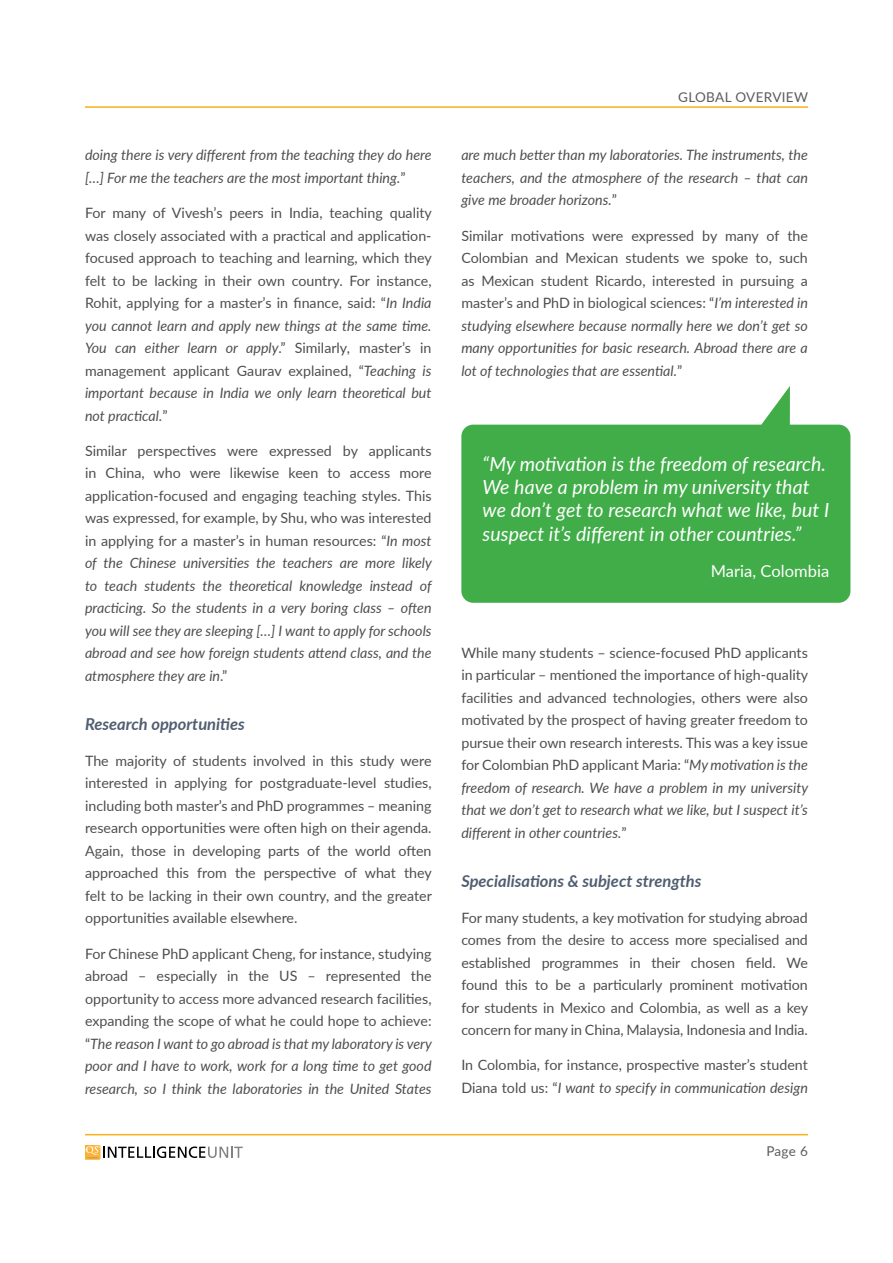
<style>
.page{position:relative;width:893px;height:1263px;background:#fff}
.page>*{position:absolute;margin:0;border:0;box-sizing:border-box;transform-origin:0 0}
.t1{font:italic 19.5px/23.4px "Lato";letter-spacing:.005em;color:#fff}
.t2{font:italic 700 16.5px "Lato";color:#505e71}
.t3{font:16.5px "Lato";letter-spacing:.005em;color:#fff}
.t4{font:14.25px/22.5px "Lato";color:#4d4e4e;text-align:justify}
.t5{font:italic 14.25px/22.5px "Lato";color:#4d4e4e;text-align:justify}
.t6{font:13.5px "Lato";letter-spacing:.025em;color:#5a5b5d}
.s1{font-style:normal}
.s2{font-style:italic}
</style>
<div class="page">
<hr style="left:85px;top:106px;width:723px;height:2px;background:#fcaf17">
<hr style="left:85px;top:1134px;width:723px;height:1px;background:#fcaf17">
<svg style="left:85px;top:1145px;width:158px;height:14px"></svg>
<svg style="left:461px;top:386px;width:389px;height:217px;fill:#41ad49"></svg>
<p class="t5" style="left:85px;top:143px;width:348px">doing there is very different from the teaching they do here […] For me the teachers are the most important thing.<span class="s1">”</span></p>
<p class="t4" style="left:85px;top:201px;width:348px">For many of Vivesh’s peers in India, teaching quality was closely associated with a practical and application&shy;focused approach to teaching and learning, which they felt to be lacking in their own country. For instance, Rohit, applying for a master’s in finance, said: “<span class="s2">In India you cannot learn and apply new things at the same time.<br>You can either learn or apply</span>.” Similarly, master’s in management applicant Gaurav explained, “<span class="s2">Teaching is important because in India we only learn theoretical but not practical.</span>”</p>
<p class="t5" style="left:85px;top:439px;width:348px"><span class="s1">Similar perspectives were expressed by applicants in China, who were likewise keen to access more application-focused and engaging teaching styles. This was expressed, for example, by Shu, who was interested in applying for a master’s in human resources: “</span>In most of the Chinese universities the teachers are more likely to teach students the theoretical knowledge instead of practicing. So the students in a very boring class – often you will see they are sleeping […] I want to apply for schools abroad and see how foreign students attend class, and the atmosphere they are in<span class="s1">.”</span></p>
<p class="t2" style="left:85px;top:712px;width:161px">Research opportunities</p>
<p class="t4" style="left:85px;top:749px;width:348px">The majority of students involved in this study were interested in applying for postgraduate-level studies, including both master’s and PhD programmes – meaning research opportunities were often high on their agenda.<br>Again, those in developing parts of the world often approached this from the perspective of what they felt to be lacking in their own country, and the greater opportunities available elsewhere.</p>
<p class="t4" style="left:85px;top:941px;width:348px">For Chinese PhD applicant Cheng, for instance, studying abroad – especially in the US – represented the opportunity to access more advanced research facilities, expanding the scope of what he could hope to achieve: “<span class="s2">The reason I want to go abroad is that my laboratory is very poor and I have to work, work for a long time to get good research, so I think the laboratories in the United States</span></p>
<p class="t6" style="left:678px;top:87px;width:131px">GLOBAL OVERVIEW</p>
<p class="t5" style="left:461px;top:143px;width:348px">are much better than my laboratories. The instruments, the teachers, and the atmosphere of the research – that can give me broader horizons.<span class="s1">”</span></p>
<p class="t4" style="left:461px;top:224px;width:348px">Similar motivations were expressed by many of the Colombian and Mexican students we spoke to, such as Mexican student Ricardo, interested in pursuing a master’s and PhD in biological sciences: “<span class="s2">I’m interested in studying elsewhere because normally here we don’t get so many opportunities for basic research. Abroad there are a lot of technologies that are essential.</span>”</p>
<h1 class="t1" style="left:483px;top:451px;width:348px">“My motivation is the freedom of research.<br>We have a problem in my university that we don’t get to research what we like, but I suspect it’s different in other countries.”</h1>
<p class="t3" style="left:711px;top:559px;width:120px">Maria, Colombia</p>
<p class="t4" style="left:461px;top:641px;width:348px">While many students – science-focused PhD applicants in particular – mentioned the importance of high-quality facilities and advanced technologies, others were also motivated by the prospect of having greater freedom to pursue their own research interests. This was a key issue for Colombian PhD applicant Maria: “<span class="s2">My motivation is the freedom of research. We have a problem in my university that we don’t get to research what we like, but I suspect it’s different in other countries.</span>”</p>
<p class="t2" style="left:461px;top:869px;width:242px">Specialisations &amp; subject strengths</p>
<p class="t4" style="left:461px;top:905px;width:348px">For many students, a key motivation for studying abroad comes from the desire to access more specialised and established programmes in their chosen field. We found this to be a particularly prominent motivation for students in Mexico and Colombia, as well as a key concern for many in China, Malaysia, Indonesia and India.</p>
<p class="t4" style="left:461px;top:1053px;width:348px">In Colombia, for instance, prospective master’s student<br>Diana told us: “<span class="s2">I want to specify in communication design</span></p>
<p class="t6" style="left:766px;top:1141px;width:43px">Page 6</p>
</div>
